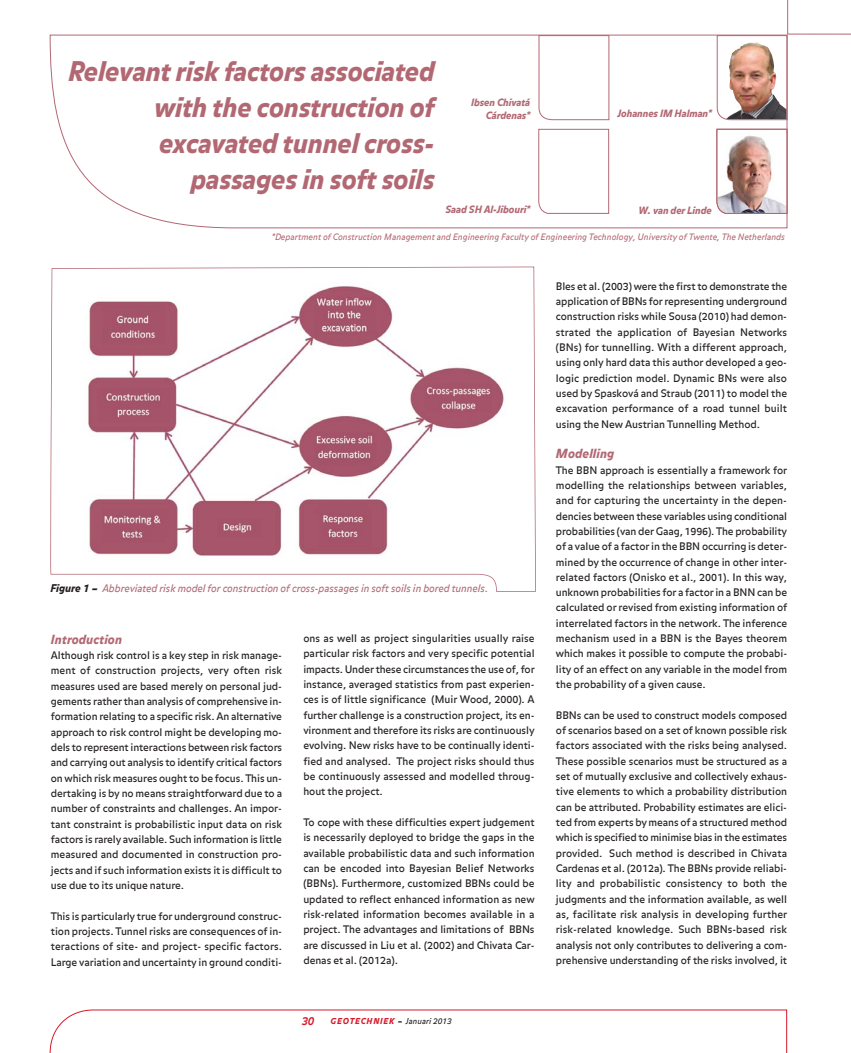
<style>
.page{position:relative;width:851px;height:1053px;background:#fff}
.page>*{position:absolute;margin:0;border:0;box-sizing:border-box;transform-origin:0 0}
.t1{font:italic 900 26.88px/36.2px "Balance";color:#b26873;text-align:right}
.t2{font:italic 900 12.5px "Balance";letter-spacing:.02em;color:#b26873}
.t3{font:italic 700 11.25px "Balance";color:#d71829}
.t4{font:10.25px/15.2px "Balance";letter-spacing:-.005em;color:#231f20;text-align:justify}
.t5{font:italic 10.25px "Balance";letter-spacing:-.005em;color:#b26873}
.t6{font:italic 900 10px/12.5px "Balance";color:#b26873;text-align:right}
.t7{font:italic 8.75px "Balance";color:#b26873}
.t8{font:italic 900 8.12px "Balance";letter-spacing:.1em;color:#d71829}
.s1{font-weight:900;font-size:10.62px;color:#231f20}
.s2{font-style:normal;color:#231f20}
.s3{font-weight:400;color:#231f20}
</style>
<div class="page">
<svg style="left:50px;top:0;width:800px;height:228px"></svg>
<svg style="left:50px;top:1009px;width:737px;height:43px"></svg>
<img style="left:716px;top:35px;width:71px;height:85px">
<img style="left:716px;top:129px;width:71px;height:85px">
<svg style="left:538px;top:35px;width:71px;height:85px"></svg>
<svg style="left:538px;top:129px;width:71px;height:85px"></svg>
<svg style="left:50px;top:266px;width:486px;height:326px"></svg>
<h1 class="t1" style="left:68px;top:55px;width:368px">Relevant risk factors associated with the construction of excavated tunnel cross&shy;passages in soft soils</h1>
<p class="t6" style="left:471px;top:97px;width:60px">Ibsen Chivatá<br>Cárdenas*</p>
<p class="t6" style="left:617px;top:108px;width:96px">Johannes IM Halman*</p>
<p class="t6" style="left:445px;top:204px;width:86px">Saad SH Al-Jibouri*</p>
<p class="t7" style="left:272px;top:233px;width:514px">*Department of Construction Management and Engineering Faculty of Engineering Technology, University of Twente, The Netherlands</p>
<p class="t6" style="left:638px;top:204px;width:75px">W. van der Linde</p>
<p class="t5" style="left:50px;top:584px;width:439px"><span class="s1">Figure 1 –</span> Abbreviated risk model for construction of cross-passages in soft soils in bored tunnels.</p>
<p class="t2" style="left:51px;top:634px;width:73px">Introduction</p>
<p class="t4" style="left:51px;top:648px;width:233px">Although risk control is a key step in risk manage&shy;ment of construction projects, very often risk measures used are based merely on personal jud&shy;gements rather than analysis of comprehensive in&shy;formation relating to a specific risk. An alternative approach to risk control might be developing mo&shy;dels to represent interactions between risk factors and carrying out analysis to identify critical factors on which risk measures ought to be focus. This un&shy;dertaking is by no means straightforward due to a number of constraints and challenges. An impor&shy;tant constraint is probabilistic input data on risk factors is rarely available. Such information is little measured and documented in construction pro&shy;jects and if such information exists it is difficult to use due to its unique nature.</p>
<p class="t4" style="left:51px;top:909px;width:233px">This is particularly true for underground construc&shy;tion projects. Tunnel risks are consequences of in&shy;teractions of site- and project- specific factors.<br>Large variation and uncertainty in ground conditi-</p>
<p class="t4" style="left:303px;top:631px;width:233px">ons as well as project singularities usually raise particular risk factors and very specific potential impacts. Under these circumstances the use of, for instance, averaged statistics from past experien&shy;ces is of little significance (Muir Wood, 2000). A further challenge is a construction project, its en&shy;vironment and therefore its risks are continuously evolving. New risks have to be continually identi&shy;fied and analysed. The project risks should thus be continuously assessed and modelled throug&shy;hout the project.</p>
<p class="t4" style="left:303px;top:815px;width:233px">To cope with these difficulties expert judgement is necessarily deployed to bridge the gaps in the available probabilistic data and such information can be encoded into Bayesian Belief Networks (BBNs). Furthermore, customized BBNs could be updated to reflect enhanced information as new risk-related information becomes available in a project. The advantages and limitations of BBNs are discussed in Liu et al. (2002) and Chivata Car&shy;denas et al. (2012a).</p>
<p class="t3" style="left:302px;top:1016px;width:14px">30</p>
<p class="t8" style="left:330px;top:1017px;width:123px">GEOTECHNIEK <span class="s2">–</span> <span class="s3">Januari 2013</span></p>
<p class="t4" style="left:556px;top:279px;width:233px">Bles et al. (2003) were the first to demonstrate the application of BBNs for representing underground construction risks while Sousa (2010) had demon&shy;strated the application of Bayesian Networks (BNs) for tunnelling. With a different approach, using only hard data this author developed a geo&shy;logic prediction model. Dynamic BNs were also used by Spasková and Straub (2011) to model the excavation performance of a road tunnel built using the New Austrian Tunnelling Method.</p>
<p class="t2" style="left:556px;top:449px;width:60px">Modelling</p>
<p class="t4" style="left:556px;top:463px;width:233px">The BBN approach is essentially a framework for modelling the relationships between variables, and for capturing the uncertainty in the depen&shy;dencies between these variables using conditional probabilities (van der Gaag, 1996). The probability of a value of a factor in the BBN occurring is deter&shy;mined by the occurrence of change in other inter&shy;related factors (Onisko et al., 2001). In this way, unknown probabilities for a factor in a BNN can be calculated or revised from existing information of interrelated factors in the network. The inference mechanism used in a BBN is the Bayes theorem which makes it possible to compute the probabi&shy;lity of an effect on any variable in the model from the probability of a given cause.</p>
<p class="t4" style="left:556px;top:708px;width:233px">BBNs can be used to construct models composed of scenarios based on a set of known possible risk factors associated with the risks being analysed.<br>These possible scenarios must be structured as a set of mutually exclusive and collectively exhaus&shy;tive elements to which a probability distribution can be attributed. Probability estimates are elici&shy;ted from experts by means of a structured method which is specified to minimise bias in the estimates provided. Such method is described in Chivata Cardenas et al. (2012a). The BBNs provide reliabi&shy;lity and probabilistic consistency to both the judgments and the information available, as well as, facilitate risk analysis in developing further risk-related knowledge. Such BBNs-based risk analysis not only contributes to delivering a com&shy;prehensive understanding of the risks involved, it</p>
</div>
